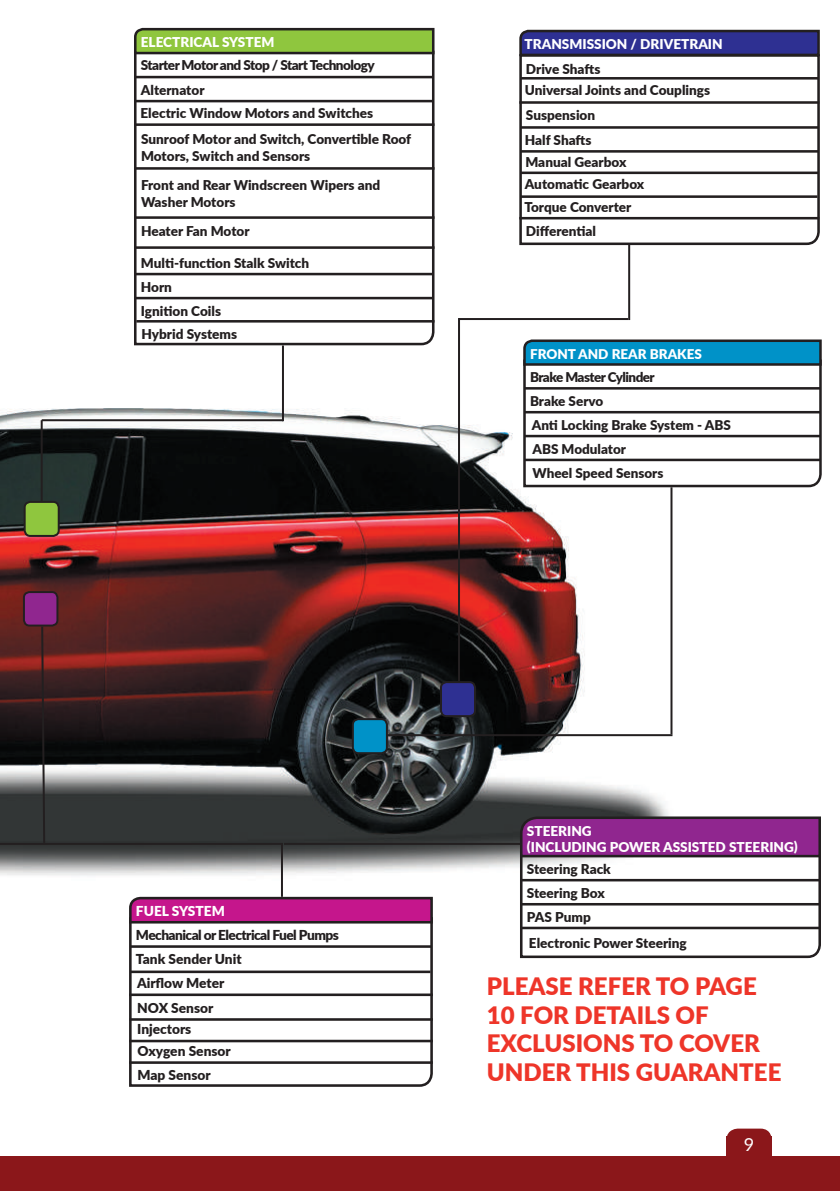
<style>
.page{position:relative;width:840px;height:1191px;background:#fff}
.page>*{position:absolute;margin:0;border:0;box-sizing:border-box;transform-origin:0 0}
.t1{font:900 24px/28.8px "Lato";color:#ee3529}
.t2{font:18px "Lato";color:#fff}
.t3{font:900 13.8px/24.4px "Lato";letter-spacing:-.04em;color:#231f20}
.t4{font:900 13.8px "Lato";letter-spacing:-.005em;color:#231f20}
.t5{font:900 13.8px "Lato";color:#fff}
.t6{font:900 13.6px/24px "Lato";color:#231f20}
.t7{font:900 13.6px/16.2px "Lato";color:#fff}
.t8{font:900 13.4px/24px "Lato";color:#231f20}
.t9{font:900 13.4px "Lato";color:#fff}
</style>
<div class="page">
<img style="left:0;top:312px;width:673px;height:564px">
<div style="left:726px;top:1128px;width:45px;height:63px;background:#8b171a;border-radius:11px"></div>
<div style="left:0;top:1157px;width:839px;height:34px;background:#8b171a"></div>
<svg style="left:519px;top:29px;width:301px;height:24px;background:#343588"></svg>
<svg style="left:519px;top:53px;width:301px;height:193px"></svg>
<hr style="left:520px;top:77px;width:297px;height:3px;background:#231f20">
<hr style="left:519px;top:101px;width:299px;height:3px;background:#231f20">
<hr style="left:520px;top:126px;width:297px;height:3px;background:#231f20">
<hr style="left:520px;top:150px;width:297px;height:3px;background:#231f20">
<hr style="left:520px;top:171px;width:297px;height:3px;background:#231f20">
<hr style="left:520px;top:195px;width:297px;height:3px;background:#231f20">
<hr style="left:519px;top:217px;width:299px;height:2px;background:#231f20">
<div style="left:441px;top:682px;width:34px;height:34px;background:#2e3092;border-radius:6px"></div>
<div style="left:440px;top:681px;width:36px;height:36px;border:2px solid #231f20;border-radius:6px"></div>
<hr style="left:670px;top:487px;width:2px;height:247px;background:#231f20">
<div style="left:25px;top:502px;width:34px;height:34px;background:#8fc63e;border-radius:6px"></div>
<div style="left:24px;top:501px;width:36px;height:36px;border:2px solid #231f20;border-radius:6px"></div>
<hr style="left:42px;top:419px;width:241px;height:2px;background:#231f20">
<hr style="left:282px;top:345px;width:2px;height:76px;background:#231f20">
<hr style="left:41px;top:420px;width:2px;height:81px;background:#231f20">
<svg style="left:521px;top:338px;width:301px;height:150px"></svg>
<hr style="left:524px;top:387px;width:295px;height:2px;background:#231f20">
<hr style="left:524px;top:411px;width:295px;height:2px;background:#231f20">
<hr style="left:524px;top:435px;width:295px;height:2px;background:#231f20">
<hr style="left:524px;top:459px;width:295px;height:2px;background:#231f20">
<div style="left:352px;top:719px;width:34px;height:34px;background:#0092c8;border-radius:6px"></div>
<div style="left:351px;top:718px;width:36px;height:36px;border:2px solid #231f20;border-radius:6px"></div>
<hr style="left:387px;top:734px;width:285px;height:2px;background:#231f20">
<hr style="left:458px;top:318px;width:2px;height:363px;background:#231f20">
<hr style="left:459px;top:318px;width:168px;height:2px;background:#231f20">
<hr style="left:627px;top:243px;width:2px;height:77px;background:#231f20">
<div style="left:24px;top:592px;width:33px;height:33px;background:#90268f;border-radius:6px"></div>
<div style="left:23px;top:591px;width:35px;height:35px;border:2px solid #231f20;border-radius:6px"></div>
<hr style="left:281px;top:844px;width:2px;height:53px;background:#231f20">
<hr style="left:0;top:843px;width:283px;height:2px;background:#231f20">
<hr style="left:284px;top:843px;width:238px;height:2px;background:#231f20">
<svg style="left:40px;top:624px;width:6px;height:219px"></svg>
<svg style="left:133px;top:56px;width:302px;height:290px"></svg>
<svg style="left:134px;top:27px;width:301px;height:29px;background:#84ab49"></svg>
<hr style="left:136px;top:76px;width:296px;height:2px;background:#231f20">
<hr style="left:136px;top:100px;width:296px;height:2px;background:#231f20">
<hr style="left:134px;top:123px;width:300px;height:3px;background:#231f20">
<hr style="left:134px;top:167px;width:300px;height:3px;background:#231f20">
<hr style="left:134px;top:216px;width:300px;height:3px;background:#231f20">
<hr style="left:136px;top:246px;width:298px;height:3px;background:#231f20">
<hr style="left:136px;top:273px;width:296px;height:2px;background:#231f20">
<hr style="left:136px;top:297px;width:296px;height:2px;background:#231f20">
<hr style="left:136px;top:320px;width:298px;height:2px;background:#231f20">
<svg style="left:129px;top:924px;width:304px;height:163px"></svg>
<svg style="left:129px;top:896px;width:304px;height:28px;background:#a8237c"></svg>
<hr style="left:131px;top:945px;width:300px;height:2px;background:#231f20">
<hr style="left:130px;top:970px;width:300px;height:3px;background:#231f20">
<hr style="left:129px;top:993px;width:303px;height:3px;background:#231f20">
<hr style="left:129px;top:1018px;width:303px;height:2px;background:#231f20">
<hr style="left:129px;top:1039px;width:303px;height:3px;background:#231f20">
<hr style="left:129px;top:1061px;width:303px;height:2px;background:#231f20">
<svg style="left:518px;top:815px;width:303px;height:144px"></svg>
<hr style="left:521px;top:879px;width:297px;height:2px;background:#231f20">
<hr style="left:521px;top:903px;width:297px;height:2px;background:#231f20">
<hr style="left:521px;top:926px;width:297px;height:3px;background:#231f20">
<p class="t7" style="left:141px;top:33px;width:135px">ELECTRICAL SYSTEM</p>
<p class="t6" style="left:140px;top:53px;width:235px">Starter Motor and Stop / Start Technology<br>Alternator<br>Electric Window Motors and Switches</p>
<p class="t6" style="left:141px;top:131px;width:271px;line-height:16.2px">Sunroof Motor and Switch, Convertible Roof<br>Motors, Switch and Sensors</p>
<p class="t6" style="left:141px;top:177px;width:240px;line-height:16.2px">Front and Rear Windscreen Wipers and<br>Washer Motors</p>
<p class="t6" style="left:141px;top:218px;width:110px">Heater Fan Motor</p>
<p class="t6" style="left:141px;top:250px;width:170px">Multi-function Stalk Switch<br>Horn<br>Ignition Coils<br>Hybrid Systems</p>
<p class="t7" style="left:524px;top:35px;width:200px">TRANSMISSION / DRIVETRAIN</p>
<p class="t6" style="left:524px;top:58px;width:187px;line-height:21px">Drive Shafts<br>Universal Joints and Couplings</p>
<p class="t6" style="left:524px;top:102px;width:72px;line-height:25px">Suspension<br>Half Shafts</p>
<p class="t6" style="left:524px;top:151px;width:121px;line-height:22.2px">Manual Gearbox<br>Automatic Gearbox<br>Torque Converter</p>
<p class="t6" style="left:525px;top:218px;width:72px">Differential</p>
<p class="t9" style="left:529px;top:343px;width:173px">FRONT AND REAR BRAKES</p>
<p class="t8" style="left:529px;top:364px;width:202px">Brake Master Cylinder<br>Brake Servo<br>Anti Locking Brake System - ABS<br>ABS Modulator<br>Wheel Speed Sensors</p>
<p class="t5" style="left:136px;top:900px;width:90px">FUEL SYSTEM</p>
<p class="t3" style="left:136px;top:922px;width:204px">Mechanical or Electrical Fuel Pumps<br>Tank Sender Unit<br>Airflow Meter<br>NOX Sensor</p>
<p class="t4" style="left:137px;top:1018px;width:56px">Injectors</p>
<p class="t4" style="left:137px;top:1064px;width:75px">Map Sensor</p>
<p class="t4" style="left:137px;top:1040px;width:95px">Oxygen Sensor</p>
<p class="t7" style="left:526px;top:822px;width:272px">STEERING<br>(INCLUDING POWER ASSISTED STEERING)</p>
<p class="t6" style="left:526px;top:856px;width:85px">Steering Rack<br>Steering Box<br>PAS Pump</p>
<p class="t6" style="left:528px;top:930px;width:159px">Electronic Power Steering</p>
<h1 class="t1" style="left:486px;top:970px;width:296px">PLEASE REFER TO PAGE<br>10 FOR DETAILS OF<br>EXCLUSIONS TO COVER<br>UNDER THIS GUARANTEE</h1>
<h2 class="t2" style="left:743px;top:1131px;width:12px">9</h2>
</div>
